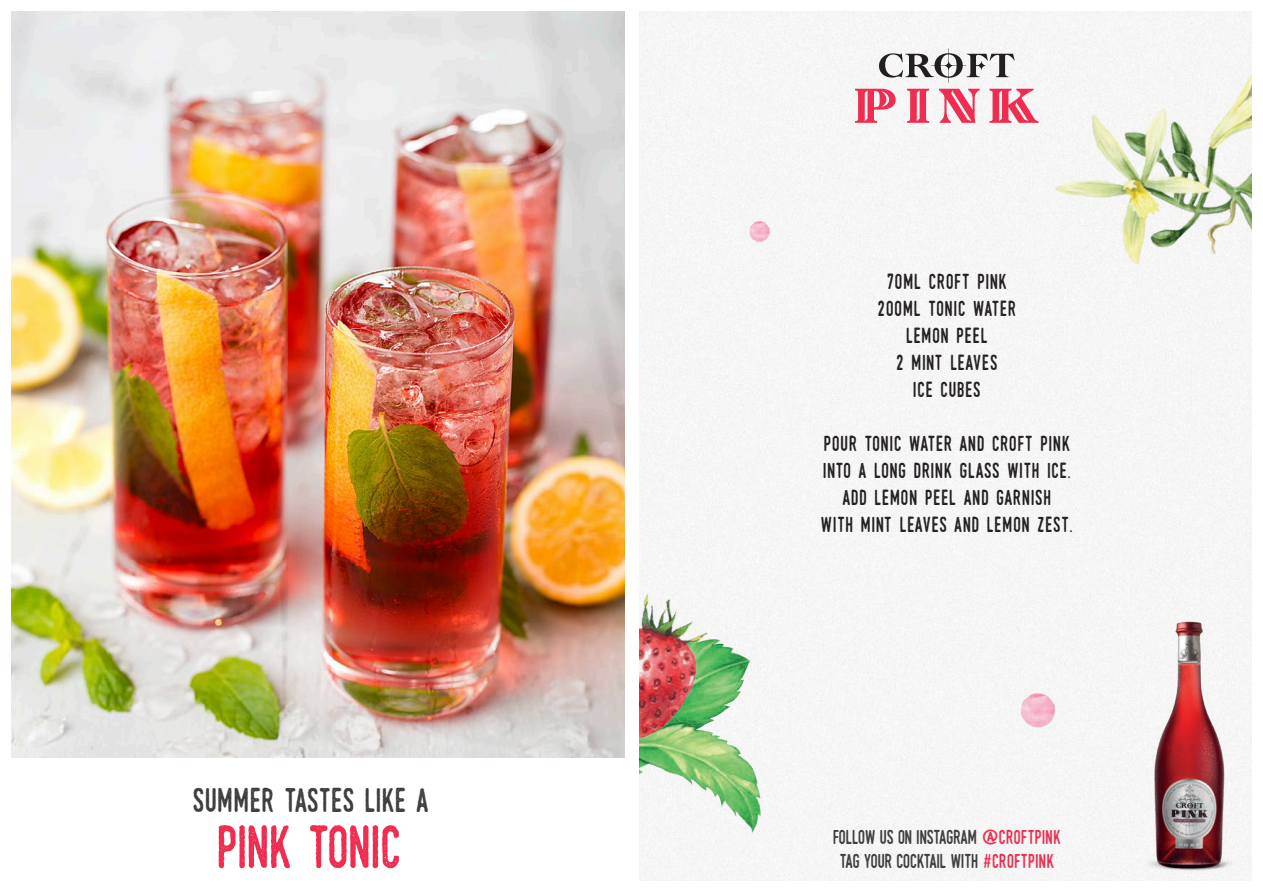
<style>
.page{position:relative;width:1263px;height:893px;background:#fff}
.page>*{position:absolute;margin:0;border:0;box-sizing:border-box;transform-origin:0 0}
.t1{font:59.1px "Monthoers Vintage 2.0";letter-spacing:-.02em;color:#ee2d50}
.t2{font:33px "Monthoers Vintage 2.0";color:#3e3e3f}
.t3{font:21px/27px "Monthoers Vintage 2.0";letter-spacing:.025em;color:#231f20;text-align:center}
.t4{font:19.5px/24.8px "Monthoers Vintage 2.0";letter-spacing:-.02em;color:#3e3e3f;text-align:center}
.s1{color:#ee2d50}
</style>
<div class="page">
<img style="left:639px;top:618px;width:136px;height:233px">
<img style="left:639px;top:582px;width:78px;height:178px">
<img style="left:1037px;top:45px;width:215px;height:249px">
<img style="left:1082px;top:579px;width:170px;height:302px">
<svg style="left:855px;top:89px;width:41px;height:34px"></svg>
<svg style="left:907px;top:89px;width:22px;height:34px"></svg>
<svg style="left:939px;top:89px;width:40px;height:34px"></svg>
<svg style="left:989px;top:89px;width:49px;height:34px"></svg>
<svg style="left:879px;top:48px;width:136px;height:35px"></svg>
<img style="left:11px;top:11px;width:614px;height:747px">
<img style="left:1017px;top:690px;width:41px;height:44px">
<img style="left:747px;top:220px;width:25px;height:26px">
<p class="t3" style="left:877px;top:268px;width:140px">70ML CROFT PINK<br>200ML TONIC WATER<br>LEMON PEEL<br>2 MINT LEAVES<br>ICE CUBES</p>
<p class="t3" style="left:820px;top:430px;width:254px">POUR TONIC WATER AND CROFT PINK<br>INTO A LONG DRINK GLASS WITH ICE.<br>ADD LEMON PEEL AND GARNISH<br>WITH MINT LEAVES AND LEMON ZEST.</p>
<h2 class="t2" style="left:192px;top:781px;width:238px">SUMMER TASTES LIKE A</h2>
<h1 class="t1" style="left:216px;top:813px;width:187px">PINK TONIC</h1>
<p class="t4" style="left:833px;top:824px;width:230px">FOLLOW US ON INSTAGRAM <span class="s1">@CROFTPINK<br></span>TAG YOUR COCKTAIL WITH <span class="s1">#CROFTPINK</span></p>
</div>
